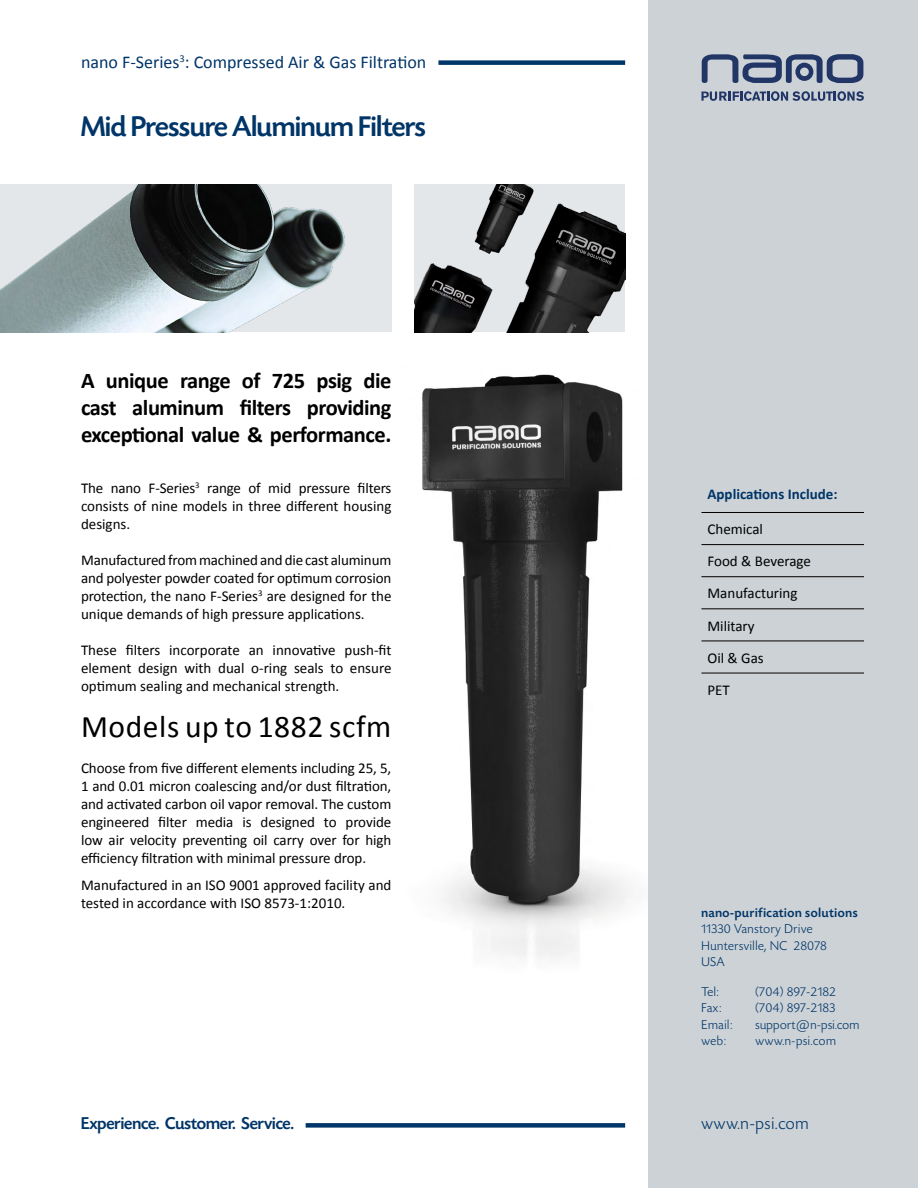
<style>
.page{position:relative;width:918px;height:1188px;background:#fff}
.page>*{position:absolute;margin:0;border:0;box-sizing:border-box;transform-origin:0 0}
.t1{font:31.5px "Calibri";letter-spacing:.02em;color:#000}
.t2{font:500 30px "Today SHOP";color:#003568}
.t3{font:700 22.5px/27px "Calibri";letter-spacing:-.02em;color:#000;text-align:justify}
.t4{font:18px "Calibri";color:#003568}
.t5{font:500 18px "Today SHOP";color:#003568}
.t6{font:300 18px "Today SHOP";letter-spacing:.05em;color:#003568}
.body_copy{font:15px/18px "Calibri";color:#000;text-align:justify}
.t7{font:700 15px "Calibri";color:#003568}
.t8{font:300 13.5px "Today SHOP";letter-spacing:.05em;color:#003568}
.t9{font:500 13.5px "Today SHOP";letter-spacing:.05em;color:#003568}
.t10{font:300 13.5px "Today SHOP";letter-spacing:.03em;color:#003568}
</style>
<div class="page">
<img style="left:422px;top:374px;width:209px;height:584px">
<div style="left:648px;top:0;width:270px;height:1188px;background:#cdd2d6"></div>
<svg style="left:702px;top:54px;width:162px;height:29px"></svg>
<svg style="left:701px;top:91px;width:163px;height:10px"></svg>
<div style="left:438px;top:60px;width:187px;height:5px;background:#003568"></div>
<img style="left:0;top:184px;width:391px;height:148px">
<img style="left:414px;top:184px;width:211px;height:148px">
<div style="left:306px;top:1123px;width:319px;height:5px;background:#003568"></div>
<hr style="left:701px;top:512px;width:163px;height:1px;background:#000">
<hr style="left:701px;top:544px;width:163px;height:1px;background:#000">
<hr style="left:701px;top:576px;width:163px;height:1px;background:#000">
<hr style="left:701px;top:609px;width:163px;height:1px;background:#000">
<hr style="left:701px;top:641px;width:163px;height:1px;background:#000">
<hr style="left:701px;top:673px;width:163px;height:1px;background:#000">
<p class="t4" style="left:81px;top:50px;width:347px">nano F-Series<sup>3</sup>: Compressed Air &amp; Gas Filtration</p>
<p class="t2" style="left:81px;top:110px;width:346px">Mid Pressure Aluminum Filters</p>
<p class="t3" style="left:81px;top:367px;width:312px">A unique range of 725 psig die cast aluminum filters providing exceptional value &amp; performance.</p>
<p class="body_copy" style="left:81px;top:478px;width:312px">The nano F-Series<sup>3</sup> range of mid pressure filters consists of nine models in three different housing designs.</p>
<p class="body_copy" style="left:81px;top:550px;width:312px">Manufactured from machined and die cast aluminum and polyester powder coated for optimum corrosion protection, the nano F-Series<sup>3</sup> are designed for the unique demands of high pressure applications.</p>
<p class="body_copy" style="left:81px;top:640px;width:312px">These filters incorporate an innovative push-fit element design with dual o-ring seals to ensure optimum sealing and mechanical strength.</p>
<p class="t1" style="left:81px;top:707px;width:312px">Models up to 1882 scfm</p>
<p class="body_copy" style="left:81px;top:759px;width:312px">Choose from five different elements including 25, 5, 1 and 0.01 micron coalescing and/or dust filtration, and activated carbon oil vapor removal. The custom engineered filter media is designed to provide low air velocity preventing oil carry over for high efficiency filtration with minimal pressure drop.</p>
<p class="body_copy" style="left:81px;top:875px;width:312px">Manufactured in an ISO 9001 approved facility and tested in accordance with ISO 8573-1:2010.</p>
<p class="t7" style="left:707px;top:484px;width:132px">Applications Include:</p>
<p class="body_copy" style="left:707px;top:519px;width:57px">Chemical</p>
<p class="body_copy" style="left:707px;top:552px;width:105px">Food &amp; Beverage</p>
<p class="body_copy" style="left:707px;top:584px;width:92px">Manufacturing</p>
<p class="body_copy" style="left:707px;top:616px;width:49px">Military</p>
<p class="body_copy" style="left:707px;top:648px;width:58px">Oil &amp; Gas</p>
<p class="body_copy" style="left:707px;top:680px;width:24px">PET</p>
<p class="t9" style="left:701px;top:906px;width:158px">nano-purification solutions</p>
<p class="t8" style="left:701px;top:922px;width:113px">11330 Vanstory Drive</p>
<p class="t8" style="left:701px;top:938px;width:127px">Huntersville, NC 28078</p>
<p class="t8" style="left:701px;top:954px;width:24px">USA</p>
<p class="t8" style="left:701px;top:985px;width:19px">Tel:</p>
<p class="t8" style="left:755px;top:985px;width:82px">(704) 897-2182</p>
<p class="t8" style="left:701px;top:1001px;width:21px">Fax:</p>
<p class="t8" style="left:755px;top:1001px;width:81px">(704) 897-2183</p>
<p class="t8" style="left:701px;top:1017px;width:32px">Email:</p>
<p class="t10" style="left:755px;top:1017px;width:106px">support@n-psi.com</p>
<p class="t8" style="left:701px;top:1033px;width:26px">web:</p>
<p class="t8" style="left:755px;top:1033px;width:82px">www.n-psi.com</p>
<p class="t5" style="left:81px;top:1114px;width:214px">Experience. Customer. Service.</p>
<p class="t6" style="left:701px;top:1114px;width:109px">www.n-psi.com</p>
</div>
